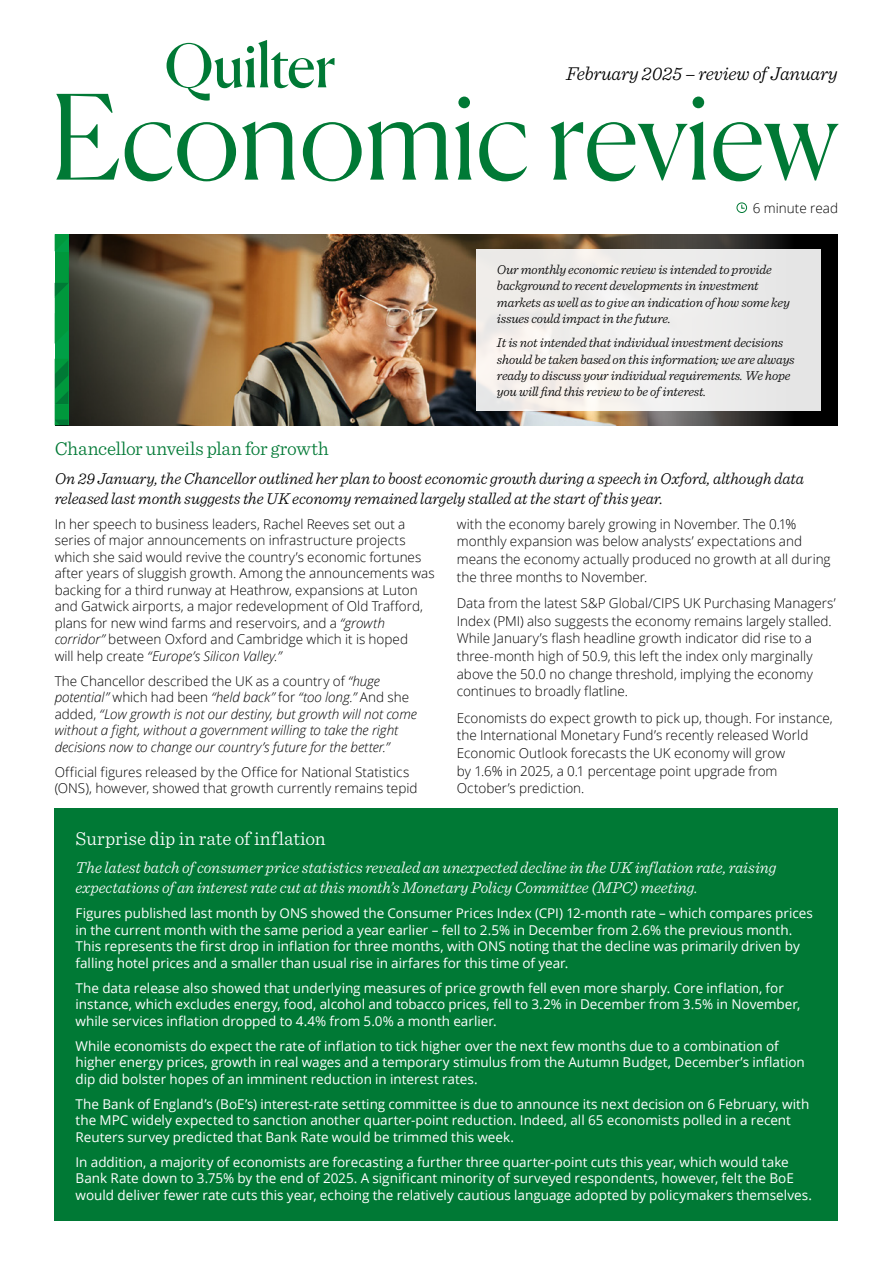
<style>
.page{position:relative;width:893px;height:1263px;background:#fff}
.page>*{position:absolute;margin:0;border:0;box-sizing:border-box;transform-origin:0 0}
.t1{font:300 19.5px "Sentinel";letter-spacing:-.01em;color:#007935}
.t2{font:italic 300 19.5px "Sentinel";letter-spacing:-.01em;color:#000}
.t3{font:300 19.5px "Sentinel";letter-spacing:.005em;color:#fff}
.t4{font:italic 300 16.5px/19.8px "Sentinel";letter-spacing:-.01em;color:#000}
.t5{font:italic 300 16.5px/19.8px "Sentinel";letter-spacing:-.005em;color:#fff}
.t6{font:13.5px/16.5px "Open Sans";color:#fff}
.t7{font:300 13.5px/17.7px "Open Sans";color:#000}
.t8{font:italic 300 13.5px/16.2px "Sentinel";letter-spacing:-.01em;color:#000}
.t9{font:italic 300 13.5px/16.5px "Open Sans";letter-spacing:-.005em;color:#000}
.s1{font-style:italic}
.s2{font-style:normal}
</style>
<div class="page">
<img style="left:68px;top:234px;width:770px;height:191px">
<svg style="left:56px;top:94px;width:783px;height:87px"></svg>
<svg style="left:167px;top:40px;width:168px;height:61px"></svg>
<div style="left:247px;top:46px;width:7px;height:7px;background:#007935;border-radius:50%"></div>
<svg style="left:737px;top:202px;width:10px;height:11px"></svg>
<div style="left:55px;top:234px;width:13px;height:64px;background:#00983c"></div>
<div style="left:55px;top:298px;width:13px;height:106px;background:#00983c"></div>
<svg style="left:55px;top:283px;width:13px;height:14px"></svg>
<svg style="left:55px;top:360px;width:13px;height:65px"></svg>
<div style="left:476px;top:249px;width:345px;height:162px;background:linear-gradient(to right,#f5f1ed,#e7e8e9)"></div>
<div style="left:54px;top:808px;width:784px;height:413px;background:#007935"></div>
<h1 class="t2" style="left:566px;top:59px;width:273px">February 2025 – review of January</h1>
<p class="t7" style="left:753px;top:199px;width:87px">6 minute read</p>
<p class="t8" style="left:497px;top:261px;width:294px">Our monthly economic review is intended to provide background to recent developments in investment markets as well as to give an indication of how some key issues could impact in the future.</p>
<p class="t8" style="left:497px;top:334px;width:299px">It is not intended that individual investment decisions should be taken based on this information; we are always ready to discuss your individual requirements. We hope you will find this review to be of interest.</p>
<h1 class="t1" style="left:55px;top:434px;width:276px">Chancellor unveils plan for growth</h1>
<p class="t4" style="left:55px;top:467px;width:751px">On 29 January, the Chancellor outlined her plan to boost economic growth during a speech in Oxford, although data released last month suggests the UK economy remained largely stalled at the start of this year.</p>
<p class="t7" style="left:55px;top:515px;width:382px;line-height:16.5px">In her speech to business leaders, Rachel Reeves set out a series of major announcements on infrastructure projects which she said would revive the country’s economic fortunes after years of sluggish growth. Among the announcements was backing for a third runway at Heathrow, expansions at Luton and Gatwick airports, a major redevelopment of Old Trafford, plans for new wind farms and reservoirs, and a <span class="s1">“growth corridor”</span> between Oxford and Cambridge which it is hoped<br>will help create <span class="s1">“Europe’s Silicon Valley.”</span></p>
<p class="t9" style="left:55px;top:672px;width:364px"><span class="s2">The Chancellor described the UK as a country of</span> “huge potential” <span class="s2">which had been</span> “held back” <span class="s2">for</span> “too long.” <span class="s2">And she added,</span> “Low growth is not our destiny, but growth will not come without a fight, without a government willing to take the right decisions now to change our country’s future for the better.”</p>
<p class="t7" style="left:55px;top:763px;width:364px;line-height:16.5px">Official figures released by the Office for National Statistics (ONS), however, showed that growth currently remains tepid</p>
<p class="t7" style="left:457px;top:514px;width:375px">with the economy barely growing in November. The 0.1% monthly expansion was below analysts’ expectations and means the economy actually produced no growth at all during the three months to November.</p>
<p class="t7" style="left:457px;top:594px;width:380px">Data from the latest S&amp;P Global/CIPS UK Purchasing Managers’ Index (PMI) also suggests the economy remains largely stalled.<br>While January’s flash headline growth indicator did rise to a three-month high of 50.9, this left the index only marginally above the 50.0 no change threshold, implying the economy continues to broadly flatline.</p>
<p class="t7" style="left:457px;top:708px;width:377px">Economists do expect growth to pick up, though. For instance, the International Monetary Fund’s recently released World Economic Outlook forecasts the UK economy will grow<br>by 1.6% in 2025, a 0.1 percentage point upgrade from October’s prediction.</p>
<h1 class="t3" style="left:76px;top:824px;width:252px">Surprise dip in rate of inflation</h1>
<p class="t5" style="left:76px;top:857px;width:702px">The latest batch of consumer price statistics revealed an unexpected decline in the UK inflation rate, raising expectations of an interest rate cut at this month’s Monetary Policy Committee (MPC) meeting.</p>
<p class="t6" style="left:76px;top:904px;width:739px">Figures published last month by ONS showed the Consumer Prices Index (CPI) 12-month rate – which compares prices in the current month with the same period a year earlier – fell to 2.5% in December from 2.6% the previous month.<br>This represents the first drop in inflation for three months, with ONS noting that the decline was primarily driven by falling hotel prices and a smaller than usual rise in airfares for this time of year.</p>
<p class="t6" style="left:76px;top:979px;width:726px">The data release also showed that underlying measures of price growth fell even more sharply. Core inflation, for instance, which excludes energy, food, alcohol and tobacco prices, fell to 3.2% in December from 3.5% in November, while services inflation dropped to 4.4% from 5.0% a month earlier.</p>
<p class="t6" style="left:76px;top:1037px;width:731px">While economists do expect the rate of inflation to tick higher over the next few months due to a combination of higher energy prices, growth in real wages and a temporary stimulus from the Autumn Budget, December’s inflation dip did bolster hopes of an imminent reduction in interest rates.</p>
<p class="t6" style="left:76px;top:1095px;width:735px">The Bank of England’s (BoE’s) interest-rate setting committee is due to announce its next decision on 6 February, with the MPC widely expected to sanction another quarter-point reduction. Indeed, all 65 economists polled in a recent<br>Reuters survey predicted that Bank Rate would be trimmed this week.</p>
<p class="t6" style="left:76px;top:1153px;width:738px">In addition, a majority of economists are forecasting a further three quarter-point cuts this year, which would take<br>Bank Rate down to 3.75% by the end of 2025. A significant minority of surveyed respondents, however, felt the BoE would deliver fewer rate cuts this year, echoing the relatively cautious language adopted by policymakers themselves.</p>
</div>
